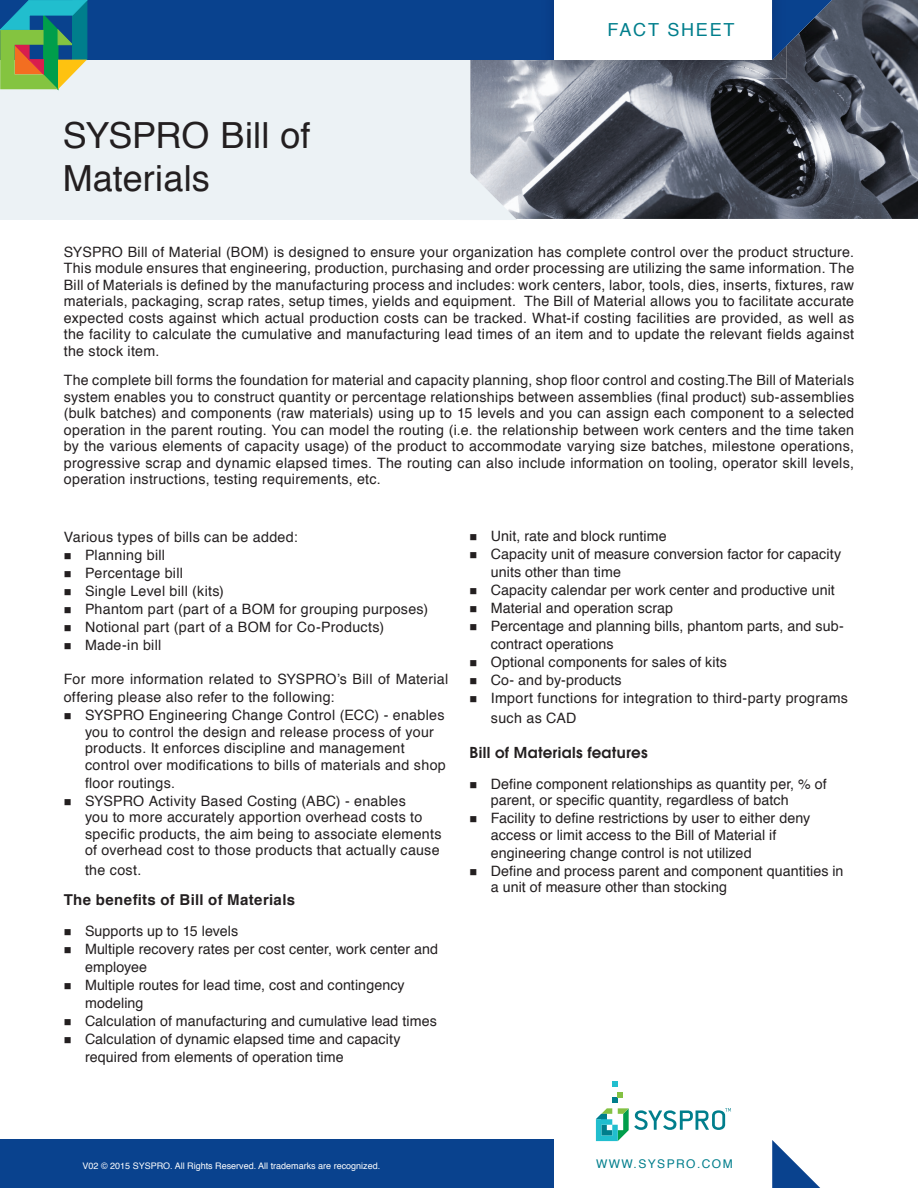
<style>
.page{position:relative;width:918px;height:1188px;background:#fff}
.page>*{position:absolute;margin:0;border:0;box-sizing:border-box;transform-origin:0 0}
.t1{font:36px/43.2px "Helvetica";letter-spacing:.005em;color:#231f20}
.t2{font:18px "Helvetica";letter-spacing:.1em;color:#007e8c}
.t3{font:700 15px "Helvetica";letter-spacing:.02em;color:#231f20}
.t4{font:600 15px "Avant Garde";letter-spacing:.025em;color:#231f20}
.t5{font:14.25px/16.5px "Helvetica";letter-spacing:.01em;color:#231f20}
.t6{font:12px "Helvetica";letter-spacing:.12em;color:#007e8c}
.t7{font:9px "Helvetica";color:#fff}
</style>
<div class="page">
<img style="left:470px;top:0;width:448px;height:219px">
<div style="left:0;top:1140px;width:555px;height:48px;background:#09428e"></div>
<div style="left:0;top:48px;width:470px;height:172px;background:#ecf2f5"></div>
<div style="left:0;top:0;width:760px;height:60px;background:#09428e"></div>
<svg style="left:596px;top:1081px;width:135px;height:60px"></svg>
<svg style="left:772px;top:1140px;width:48px;height:48px"></svg>
<svg style="left:470px;top:162px;width:47px;height:58px;background:#dadee3"></svg>
<svg style="left:786px;top:0;width:58px;height:60px;background:#334868"></svg>
<img style="left:540px;top:60px;width:197px;height:18px">
<img style="left:737px;top:60px;width:49px;height:18px">
<img style="left:553px;top:0;width:2px;height:60px">
<img style="left:772px;top:0;width:14px;height:60px">
<div style="left:555px;top:0;width:217px;height:60px;background:#fff"></div>
<svg style="left:0;top:0;width:87px;height:90px"></svg>
<h1 class="t1" style="left:63px;top:115px;width:249px">SYSPRO Bill of<br>Materials</h1>
<p class="t2" style="left:608px;top:16px;width:128px">FACT SHEET</p>
<p class="t5" style="left:64px;top:244px;width:792px;text-align:justify">SYSPRO Bill of Material (BOM) is designed to ensure your organization has complete control over the product structure.<br>This module ensures that engineering, production, purchasing and order processing are utilizing the same information. The Bill of Materials is defined by the manufacturing process and includes: work centers, labor, tools, dies, inserts, fixtures, raw materials, packaging, scrap rates, setup times, yields and equipment. The Bill of Material allows you to facilitate accurate expected costs against which actual production costs can be tracked. What-if costing facilities are provided, as well as the facility to calculate the cumulative and manufacturing lead times of an item and to update the relevant fields against the stock item.</p>
<p class="t5" style="left:64px;top:372px;width:792px;text-align:justify">The complete bill forms the foundation for material and capacity planning, shop floor control and costing.The Bill of Materials system enables you to construct quantity or percentage relationships between assemblies (final product) sub-assemblies (bulk batches) and components (raw materials) using up to 15 levels and you can assign each component to a selected operation in the parent routing. You can model the routing (i.e. the relationship between work centers and the time taken by the various elements of capacity usage) of the product to accommodate varying size batches, milestone operations, progressive scrap and dynamic elapsed times. The routing can also include information on tooling, operator skill levels, operation instructions, testing requirements, etc.</p>
<p class="t5" style="left:64px;top:529px;width:235px">Various types of bills can be added:</p>
<p class="t5" style="left:64px;top:547px;width:103px">■ Planning bill</p>
<p class="t5" style="left:64px;top:565px;width:121px">■ Percentage bill</p>
<p class="t5" style="left:64px;top:583px;width:162px">■ Single Level bill (kits)</p>
<p class="t5" style="left:64px;top:601px;width:366px">■ Phantom part (part of a BOM for grouping purposes)</p>
<p class="t5" style="left:64px;top:619px;width:322px">■ Notional part (part of a BOM for Co-Products)</p>
<p class="t5" style="left:64px;top:637px;width:99px">■ Made-in bill</p>
<p class="t5" style="left:64px;top:671px;width:386px;line-height:18px">For more information related to SYSPRO’s Bill of Material offering please also refer to the following:</p>
<p class="t5" style="left:85px;top:707px;width:362px;text-indent:-21px">■ SYSPRO Engineering Change Control (ECC) - enables you to control the design and release process of your products. It enforces discipline and management control over modifications to bills of materials and shop</p>
<p class="t5" style="left:85px;top:775px;width:92px">floor routings.</p>
<p class="t5" style="left:85px;top:793px;width:358px;text-indent:-21px">■ SYSPRO Activity Based Costing (ABC) - enables<br>you to more accurately apportion overhead costs to specific products, the aim being to associate elements of overhead cost to those products that actually cause</p>
<p class="t5" style="left:85px;top:862px;width:58px">the cost.</p>
<p class="t3" style="left:64px;top:888px;width:233px">The benefits of Bill of Materials</p>
<p class="t5" style="left:64px;top:923px;width:176px">■ Supports up to 15 levels</p>
<p class="t5" style="left:85px;top:941px;width:355px;line-height:18px;text-indent:-21px">■ Multiple recovery rates per cost center, work center and employee</p>
<p class="t5" style="left:85px;top:977px;width:321px;line-height:18px;text-indent:-21px">■ Multiple routes for lead time, cost and contingency modeling</p>
<p class="t5" style="left:64px;top:1013px;width:375px">■ Calculation of manufacturing and cumulative lead times</p>
<p class="t5" style="left:85px;top:1031px;width:317px;line-height:18px;text-indent:-21px">■ Calculation of dynamic elapsed time and capacity required from elements of operation time</p>
<p class="t5" style="left:470px;top:528px;width:199px">■ Unit, rate and block runtime</p>
<p class="t5" style="left:491px;top:546px;width:352px;line-height:18px;text-indent:-21px">■ Capacity unit of measure conversion factor for capacity units other than time</p>
<p class="t5" style="left:470px;top:582px;width:367px">■ Capacity calendar per work center and productive unit</p>
<p class="t5" style="left:470px;top:600px;width:205px">■ Material and operation scrap</p>
<p class="t5" style="left:491px;top:618px;width:354px;line-height:18px;text-indent:-21px">■ Percentage and planning bills, phantom parts, and sub&shy;contract operations</p>
<p class="t5" style="left:470px;top:654px;width:259px">■ Optional components for sales of kits</p>
<p class="t5" style="left:470px;top:672px;width:154px">■ Co- and by-products</p>
<p class="t5" style="left:491px;top:689px;width:359px;line-height:19.5px;text-indent:-21px">■ Import functions for integration to third-party programs such as CAD</p>
<p class="t4" style="left:470px;top:743px;width:179px">Bill of Materials features</p>
<p class="t5" style="left:491px;top:776px;width:337px;text-indent:-21px">■ Define component relationships as quantity per, % of parent, or specific quantity, regardless of batch</p>
<p class="t5" style="left:491px;top:810px;width:321px;text-indent:-21px">■ Facility to define restrictions by user to either deny access or limit access to the Bill of Material if</p>
<p class="t5" style="left:491px;top:845px;width:262px">engineering change control is not utilized</p>
<p class="t5" style="left:491px;top:863px;width:354px;text-indent:-21px">■ Define and process parent and component quantities in a unit of measure other than stocking</p>
<p class="t7" style="left:83px;top:1159px;width:299px">V02 © 2015 SYSPRO. All Rights Reserved. All trademarks are recognized.</p>
<p class="t6" style="left:596px;top:1155px;width:138px">WWW.SYSPRO.COM</p>
</div>
